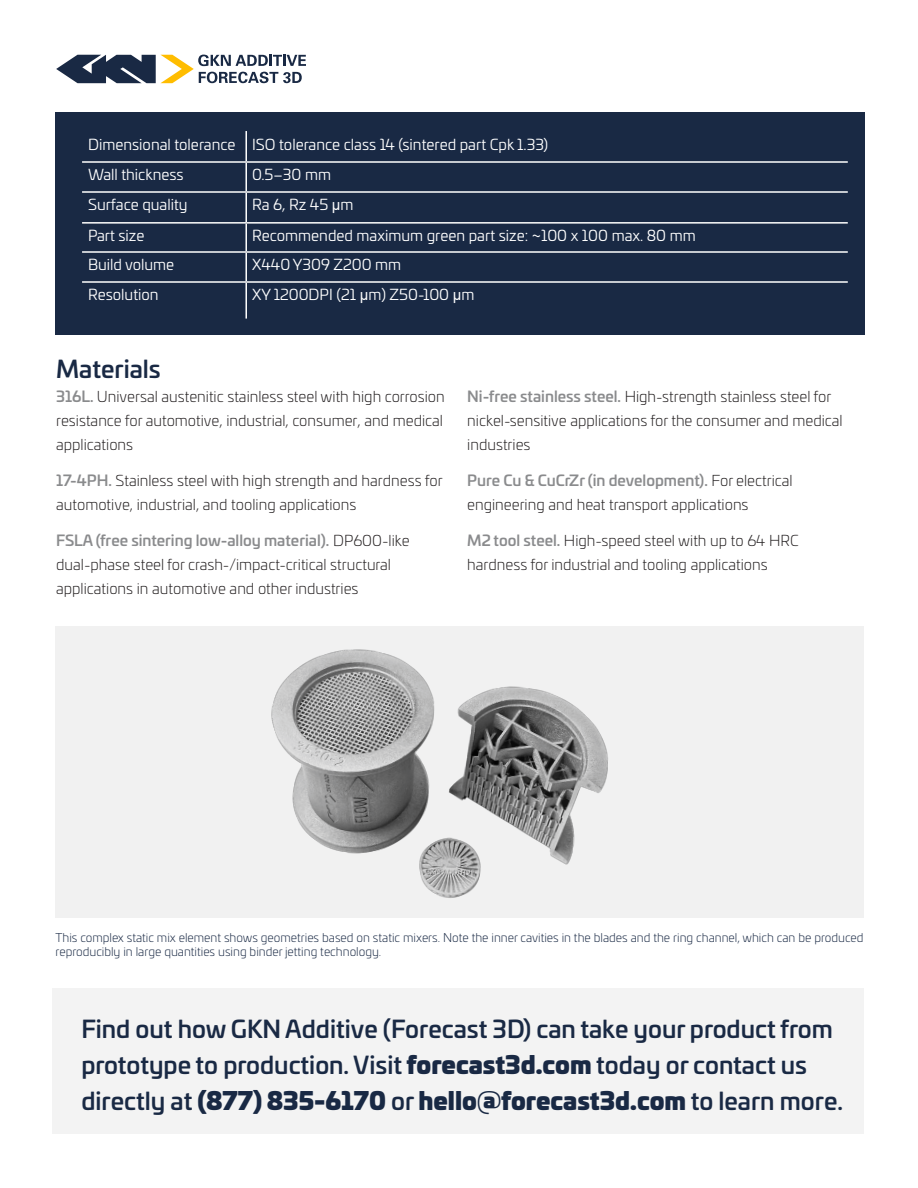
<style>
.page{position:relative;width:918px;height:1188px;background:#fff}
.page>*{position:absolute;margin:0;border:0;box-sizing:border-box;transform-origin:0 0}
.t1{font:500 24px/36px "Univia Pro";color:#192944}
.t2{font:300 15px/24px "Univia Pro";color:#231f20}
.t3{font:15px "Univia Pro";color:#fff}
.t4{font:300 12px/13.5px "Univia Pro";color:#192944}
.s1{font-family:"Arial"}
.s2{font-weight:500;color:#8a8b8d}
.s3{font-family:"Univia Pro Ultra";font-weight:400}
</style>
<div class="page">
<div style="left:53px;top:988px;width:811px;height:146px;background:#f3f3f3"></div>
<svg style="left:56px;top:55px;width:250px;height:28px"></svg>
<div style="left:55px;top:112px;width:810px;height:223px;background:#192944"></div>
<hr style="left:245px;top:131px;width:2px;height:30px;background:#fff">
<hr style="left:82px;top:161px;width:164px;height:2px;background:#fff">
<hr style="left:246px;top:161px;width:602px;height:2px;background:#fff">
<hr style="left:245px;top:163px;width:2px;height:28px;background:#fff">
<hr style="left:82px;top:191px;width:164px;height:2px;background:#fff">
<hr style="left:246px;top:191px;width:602px;height:2px;background:#fff">
<hr style="left:245px;top:193px;width:2px;height:29px;background:#fff">
<hr style="left:82px;top:222px;width:164px;height:2px;background:#fff">
<hr style="left:246px;top:222px;width:602px;height:2px;background:#fff">
<hr style="left:245px;top:224px;width:2px;height:27px;background:#fff">
<hr style="left:82px;top:251px;width:164px;height:2px;background:#fff">
<hr style="left:246px;top:251px;width:602px;height:2px;background:#fff">
<hr style="left:245px;top:253px;width:2px;height:28px;background:#fff">
<hr style="left:82px;top:281px;width:164px;height:2px;background:#fff">
<hr style="left:246px;top:281px;width:602px;height:2px;background:#fff">
<hr style="left:245px;top:283px;width:2px;height:36px;background:#fff">
<div style="left:56px;top:626px;width:808px;height:292px;background:#f1f1f1"></div>
<img style="left:271px;top:649px;width:337px;height:249px">
<p class="t3" style="left:88px;top:134px;width:149px">Dimensional tolerance</p>
<p class="t3" style="left:252px;top:134px;width:297px">ISO tolerance class 14 (sintered part Cpk 1.33)</p>
<p class="t3" style="left:88px;top:164px;width:97px">Wall thickness</p>
<p class="t3" style="left:252px;top:164px;width:80px">0.5–30 mm</p>
<p class="t3" style="left:88px;top:194px;width:101px">Surface quality</p>
<p class="t3" style="left:252px;top:194px;width:103px">Ra 6, Rz 45 <span class="s1">μ</span>m</p>
<p class="t3" style="left:88px;top:224px;width:58px">Part size</p>
<p class="t3" style="left:252px;top:224px;width:445px">Recommended maximum green part size: ~100 x 100 max. 80 mm</p>
<p class="t3" style="left:88px;top:254px;width:88px">Build volume</p>
<p class="t3" style="left:252px;top:254px;width:151px">X440 Y309 Z200 mm</p>
<p class="t3" style="left:88px;top:284px;width:72px">Resolution</p>
<p class="t3" style="left:252px;top:284px;width:224px">XY 1200DPI (21 <span class="s1">μ</span>m) Z50-100 <span class="s1">μ</span>m</p>
<p class="t1" style="left:56px;top:350px;width:106px">Materials</p>
<p class="t2" style="left:56px;top:384px;width:390px;text-align:justify"><span class="s2">316L.</span> Universal austenitic stainless steel with high corrosion resistance for automotive, industrial, consumer, and medical applications</p>
<p class="t2" style="left:56px;top:468px;width:388px"><span class="s2">17-4PH.</span> Stainless steel with high strength and hardness for automotive, industrial, and tooling applications</p>
<p class="t2" style="left:56px;top:528px;width:355px"><span class="s2">FSLA (free sintering low-alloy material).</span> DP600-like dual-phase steel for crash-/impact-critical structural applications in automotive and other industries</p>
<p class="t2" style="left:467px;top:384px;width:377px"><span class="s2">Ni-free stainless steel.</span> High-strength stainless steel for nickel-sensitive applications for the consumer and medical industries</p>
<p class="t2" style="left:467px;top:468px;width:327px"><span class="s2">Pure Cu &amp; CuCrZr (in development).</span> For electrical engineering and heat transport applications</p>
<p class="t2" style="left:467px;top:528px;width:333px"><span class="s2">M2 tool steel.</span> High-speed steel with up to 64 HRC hardness for industrial and tooling applications</p>
<p class="t4" style="left:56px;top:930px;width:810px">This complex static mix element shows geometries based on static mixers. Note the inner cavities in the blades and the ring channel, which can be produced reproducibly in large quantities using binder jetting technology.</p>
<p class="t1" style="left:81px;top:1010px;width:763px">Find out how GKN Additive (Forecast 3D) can take your product from prototype to production. Visit <span class="s3">forecast3d.com</span> today or contact us directly at <span class="s3">(877) 835-6170</span> or <span class="s3">hello@forecast3d.com</span> to learn more.</p>
</div>
